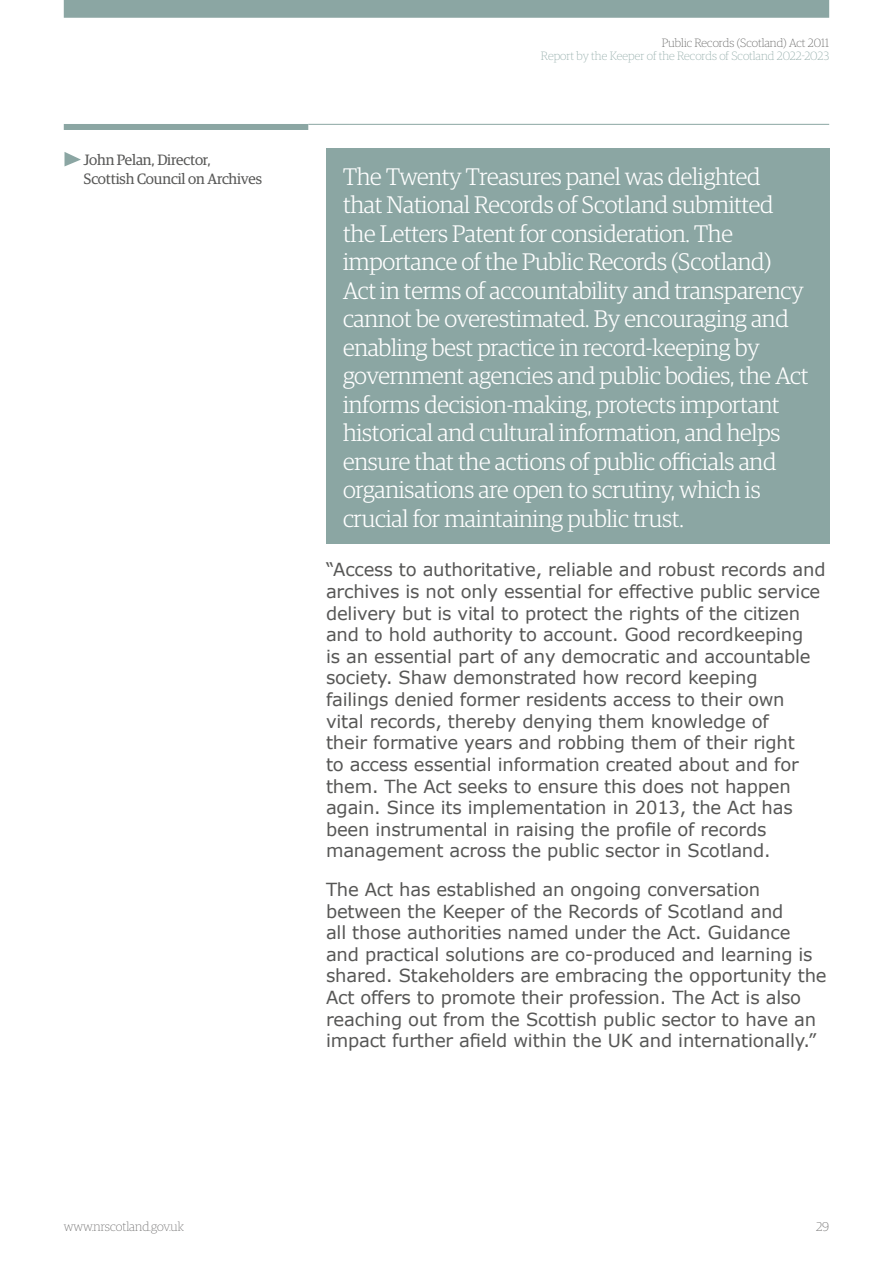
<style>
.page{position:relative;width:893px;height:1263px;background:#fff}
.page>*{position:absolute;margin:0;border:0;box-sizing:border-box;transform-origin:0 0}
.Boxed_Quote{font:300 24px/28.5px "Guardian Egyp";letter-spacing:-.01em;color:#fff}
.Body{font:18px/21.6px "Verdana";letter-spacing:-.01em;color:#575756}
.Quote_Credit{font:15px/19.5px "Guardian Egyp";letter-spacing:-.01em;color:#575756}
.t1{font:100 12.75px "Guardian Egyp";color:#646363}
.t2{font:100 12px "Guardian Egyp";color:#8ba6a3}
.t3{font:100 12px "Guardian Egyp";color:#575756}
</style>
<div class="page">
<hr style="left:308px;top:124px;width:521px;height:1px;background:#8ba6a3">
<div style="left:64px;top:0;width:765px;height:18px;background:#8ba6a3"></div>
<div style="left:64px;top:124px;width:244px;height:6px;background:#8ba6a3"></div>
<div style="left:326px;top:149px;width:503px;height:395px;background:#8ba6a3"></div>
<svg style="left:65px;top:152px;width:16px;height:14px"></svg>
<p class="Quote_Credit" style="left:83px;top:149px;width:180px">John Pelan, Director,<br>Scottish Council on Archives</p>
<p class="t3" style="left:662px;top:35px;width:169px">Public Records (Scotland) Act 2011</p>
<p class="t2" style="left:541px;top:48px;width:290px">Report by the Keeper of the Records of Scotland 2022-2023</p>
<p class="Boxed_Quote" style="left:343px;top:161px;width:467px">The Twenty Treasures panel was delighted<br>that National Records of Scotland submitted the Letters Patent for consideration. The importance of the Public Records (Scotland)<br>Act in terms of accountability and transparency cannot be overestimated. By encouraging and enabling best practice in record-keeping by government agencies and public bodies, the Act informs decision-making, protects important historical and cultural information, and helps ensure that the actions of public officials and organisations are open to scrutiny, which is crucial for maintaining public trust.</p>
<p class="Body" style="left:326px;top:559px;width:501px">“Access to authoritative, reliable and robust records and archives is not only essential for effective public service delivery but is vital to protect the rights of the citizen and to hold authority to account. Good recordkeeping<br>is an essential part of any democratic and accountable society. Shaw demonstrated how record keeping<br>failings denied former residents access to their own vital records, thereby denying them knowledge of<br>their formative years and robbing them of their right<br>to access essential information created about and for them. The Act seeks to ensure this does not happen again. Since its implementation in 2013, the Act has been instrumental in raising the profile of records management across the public sector in Scotland.</p>
<p class="Body" style="left:326px;top:878px;width:502px">The Act has established an ongoing conversation between the Keeper of the Records of Scotland and<br>all those authorities named under the Act. Guidance and practical solutions are co-produced and learning is shared. Stakeholders are embracing the opportunity the Act offers to promote their profession. The Act is also reaching out from the Scottish public sector to have an impact further afield within the UK and internationally.”</p>
<p class="t1" style="left:64px;top:1218px;width:122px">www.nrscotland.gov.uk</p>
<p class="t1" style="left:816px;top:1218px;width:15px">29</p>
</div>
